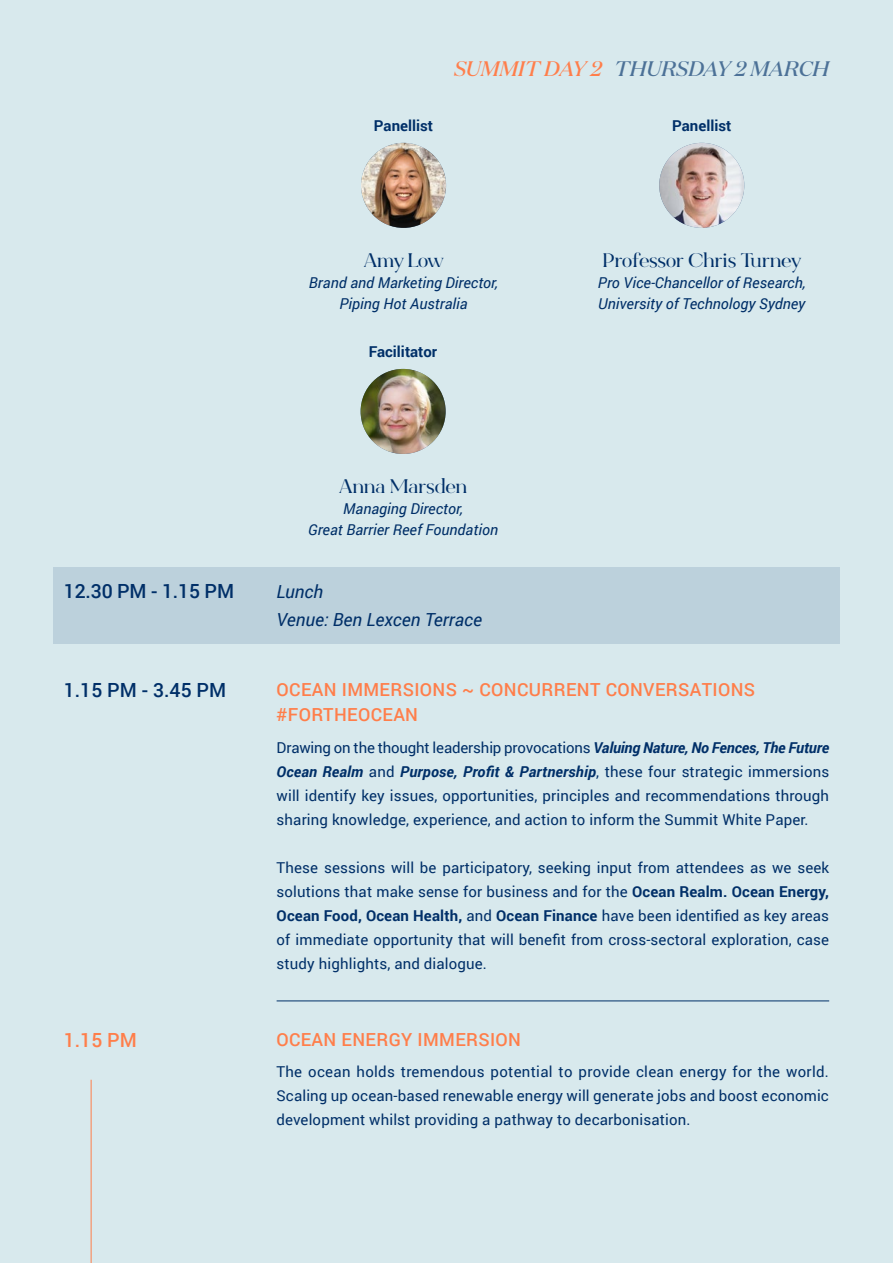
<style>
.page{position:relative;width:893px;height:1263px;background:#d8e9ed}
.page>*{position:absolute;margin:0;border:0;box-sizing:border-box;transform-origin:0 0}
.t1{font:italic 500 21px "Test Domaine Display";color:#4c7197}
.t2{font:700 19.5px "Bon Vivant Serif";color:#002f68}
.t3{font:500 19.5px "Roboto";letter-spacing:-.01em;color:#002f68}
.t4{font:500 19.5px "Roboto";color:#ff7e4a}
.t5{font:500 18px/25.5px "Roboto";letter-spacing:.02em;color:#ff7e4a}
.t6{font:italic 18px/27.5px "Roboto";color:#002f68}
.t7{font:15px/24px "Roboto";letter-spacing:.01em;color:#002f68;text-align:justify}
.t8{font:italic 15px/21px "Roboto";color:#002f68;text-align:center}
.t9{font:700 15px "Roboto";color:#002f68}
.s1{color:#ff7e4b}
.s2{font-weight:700;font-style:italic}
.s3{font-weight:700}
</style>
<div class="page">
<img style="left:361px;top:143px;width:85px;height:85px;border-radius:43px">
<img style="left:659px;top:143px;width:85px;height:85px;border-radius:43px">
<div style="left:53px;top:567px;width:787px;height:77px;background:#bcd1dc"></div>
<img style="left:361px;top:369px;width:85px;height:85px;border-radius:43px">
<hr style="left:91px;top:1080px;width:1px;height:183px;background:#ff7e4b">
<hr style="left:277px;top:1001px;width:552px;height:1px;background:#002f68">
<h1 class="t1" style="left:454px;top:55px;width:377px"><span class="s1">SUMMIT DAY 2</span> THURSDAY 2 MARCH</h1>
<p class="t9" style="left:374px;top:115px;width:61px">Panellist</p>
<p class="t9" style="left:672px;top:115px;width:61px">Panellist</p>
<h2 class="t2" style="left:364px;top:249px;width:81px">Amy Low</h2>
<p class="t8" style="left:309px;top:272px;width:191px">Brand and Marketing Director,<br>Piping Hot Australia</p>
<p class="t9" style="left:369px;top:341px;width:70px">Facilitator</p>
<h2 class="t2" style="left:339px;top:475px;width:130px">Anna Marsden</h2>
<p class="t8" style="left:308px;top:498px;width:191px">Managing Director,<br>Great Barrier Reef Foundation</p>
<h2 class="t3" style="left:64px;top:577px;width:172px">12.30 PM - 1.15 PM</h2>
<p class="t6" style="left:276px;top:577px;width:207px">Lunch<br>Venue: Ben Lexcen Terrace</p>
<h2 class="t2" style="left:603px;top:249px;width:200px">Professor Chris Turney</h2>
<p class="t8" style="left:598px;top:272px;width:209px;text-align:left">Pro Vice-Chancellor of Research,<br>University of Technology Sydney</p>
<h2 class="t3" style="left:64px;top:677px;width:164px">1.15 PM - 3.45 PM</h2>
<p class="t5" style="left:277px;top:676px;width:480px">OCEAN IMMERSIONS ~ CONCURRENT CONVERSATIONS #FORTHEOCEAN</p>
<p class="t7" style="left:277px;top:735px;width:554px">Drawing on the thought leadership provocations <span class="s2">Valuing Nature, No Fences, The Future Ocean Realm</span> and <span class="s2">Purpose, Profit &amp; Partnership</span>, these four strategic immersions will identify key issues, opportunities, principles and recommendations through sharing knowledge, experience, and action to inform the Summit White Paper.</p>
<p class="t7" style="left:277px;top:855px;width:554px">These sessions will be participatory, seeking input from attendees as we seek solutions that make sense for business and for the <span class="s3">Ocean Realm. Ocean Energy, Ocean Food, Ocean Health,</span> and <span class="s3">Ocean Finance</span> have been identified as key areas of immediate opportunity that will benefit from cross-sectoral exploration, case study highlights, and dialogue.</p>
<h2 class="t4" style="left:64px;top:1027px;width:75px">1.15 PM</h2>
<p class="t5" style="left:276px;top:1026px;width:246px">OCEAN ENERGY IMMERSION</p>
<p class="t7" style="left:276px;top:1059px;width:554px">The ocean holds tremendous potential to provide clean energy for the world.<br>Scaling up ocean-based renewable energy will generate jobs and boost economic development whilst providing a pathway to decarbonisation.</p>
</div>
